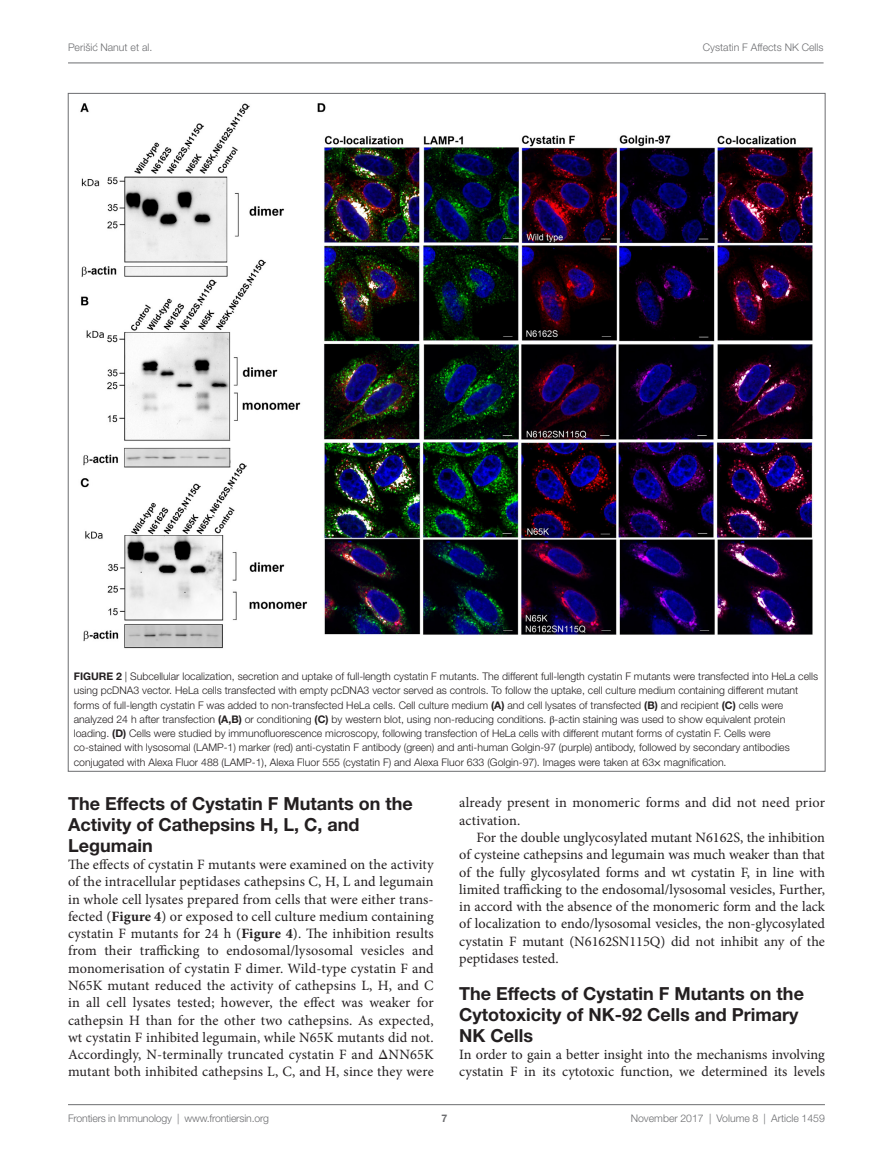
<style>
.page{position:relative;width:893px;height:1170px;background:#fff}
.page>*{position:absolute;margin:0;border:0;box-sizing:border-box;transform-origin:0 0}
.t1{font:700 18px/21px "Helvetica Neue LT Std";color:#231f20}
.t2{font:14.25px/17.2px "Minion Pro";color:#231f20;text-align:justify}
.t3{font:300 10.5px/14.2px "Helvetica Neue LT Std";color:#231f20}
.t4{font:300 10.5px "Helvetica Neue LT Std";color:#6c6d70}
.t5{font:700 10.5px "Helvetica Neue LT Std";color:#6c6d70}
.s1{font-weight:700}
.s2{font-family:"STIX General";font-weight:400}
.s3{font-family:"STIX General"}
</style>
<div class="page">
<img style="left:80px;top:103px;width:733px;height:546px">
<hr style="left:68px;top:1104px;width:757px;height:1px;background:#6c6d70">
<hr style="left:68px;top:63px;width:755px;height:1px;background:#6c6d70">
<p class="t4" style="left:68px;top:41px;width:86px">Perišic´ Nanut et al.</p>
<p class="t4" style="left:703px;top:41px;width:122px">Cystatin F Affects NK Cells</p>
<p class="t3" style="left:74px;top:669px;width:746px"><span class="s1">Figure 2</span> | Subcellular localization, secretion and uptake of full-length cystatin F mutants. The different full-length cystatin F mutants were transfected into HeLa cells using pcDNA3 vector. HeLa cells transfected with empty pcDNA3 vector served as controls. To follow the uptake, cell culture medium containing different mutant forms of full-length cystatin F was added to non-transfected HeLa cells. Cell culture medium <span class="s1">(A)</span> and cell lysates of transfected <span class="s1">(B)</span> and recipient <span class="s1">(C)</span> cells were analyzed 24 h after transfection <span class="s1">(A,B)</span> or conditioning <span class="s1">(C)</span> by western blot, using non-reducing conditions. <span class="s2">β</span>-actin staining was used to show equivalent protein loading. <span class="s1">(D)</span> Cells were studied by immunofluorescence microscopy, following transfection of HeLa cells with different mutant forms of cystatin F. Cells were co-stained with lysosomal (LAMP-1) marker (red) anti-cystatin F antibody (green) and anti-human Golgin-97 (purple) antibody, followed by secondary antibodies conjugated with Alexa Fluor 488 (LAMP-1), Alexa Fluor 555 (cystatin F) and Alexa Fluor 633 (Golgin-97). Images were taken at 63<span class="s2">×</span> magnification.</p>
<p class="t1" style="left:68px;top:792px;width:346px">The Effects of Cystatin F Mutants on the<br>Activity of Cathepsins H, L, C, and<br>Legumain</p>
<p class="t2" style="left:68px;top:855px;width:367px">The effects of cystatin F mutants were examined on the activity of the intracellular peptidases cathepsins C, H, L and legumain in whole cell lysates prepared from cells that were either trans&shy;fected (<span class="s1">Figure 4</span>) or exposed to cell culture medium containing cystatin F mutants for 24 h (<span class="s1">Figure 4</span>). The inhibition results from their trafficking to endosomal/lysosomal vesicles and monomerisation of cystatin F dimer. Wild-type cystatin F and N65K mutant reduced the activity of cathepsins L, H, and C in all cell lysates tested; however, the effect was weaker for cathepsin H than for the other two cathepsins. As expected, wt cystatin F inhibited legumain, while N65K mutants did not.<br>Accordingly, N-terminally truncated cystatin F and <span class="s3">Δ</span>NN65K mutant both inhibited cathepsins L, C, and H, since they were</p>
<p class="t2" style="left:459px;top:794px;width:367px">already present in monomeric forms and did not need prior activation.</p>
<p class="t2" style="left:459px;top:828px;width:367px;text-indent:17px">For the double unglycosylated mutant N6162S, the inhibition of cysteine cathepsins and legumain was much weaker than that of the fully glycosylated forms and wt cystatin F, in line with limited trafficking to the endosomal/lysosomal vesicles, Further, in accord with the absence of the monomeric form and the lack of localization to endo/lysosomal vesicles, the non-glycosylated cystatin F mutant (N6162SN115Q) did not inhibit any of the peptidases tested.</p>
<p class="t1" style="left:459px;top:982px;width:346px">The Effects of Cystatin F Mutants on the<br>Cytotoxicity of NK-92 Cells and Primary<br>NK Cells</p>
<p class="t2" style="left:459px;top:1045px;width:367px">In order to gain a better insight into the mechanisms involving cystatin F in its cytotoxic function, we determined its levels</p>
<p class="t4" style="left:68px;top:1111px;width:203px">Frontiers in Immunology | www.frontiersin.org</p>
<p class="t4" style="left:631px;top:1111px;width:196px">November 2017 | Volume 8 | Article 1459</p>
<p class="t5" style="left:441px;top:1111px;width:7px">7</p>
</div>
